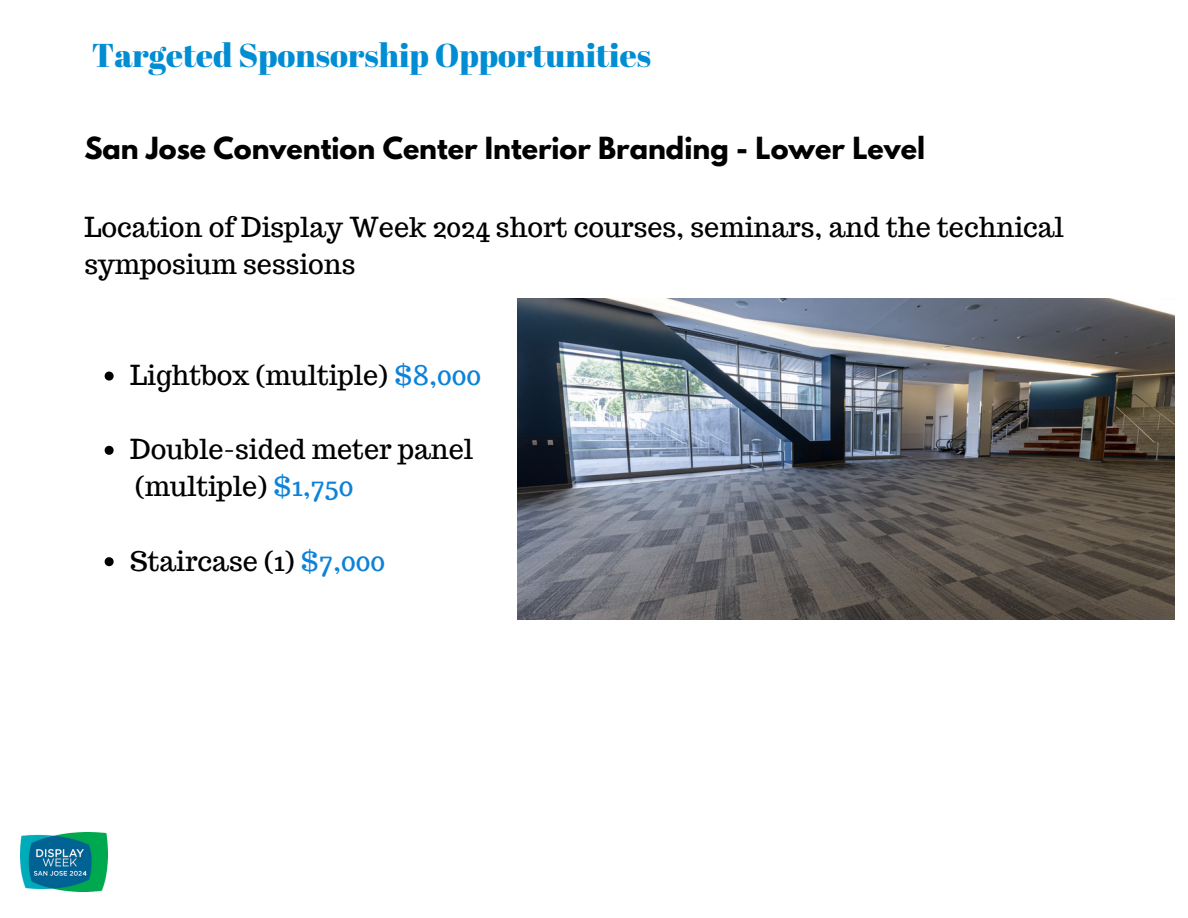
<style>
.page{position:relative;width:1188px;height:918px;background:#fff}
.page>*{position:absolute;margin:0;border:0;box-sizing:border-box;transform-origin:0 0}
.t1{font:33px "Abril Fatface";color:#008dd3}
.t2{font:27px/37.2px "Trocchi";color:#000}
.t3{font:700 27px "League Spartan";color:#000}
.s1{color:#0d82d9}
</style>
<div class="page">
<svg style="left:105px;top:372px;width:9px;height:9px"></svg>
<svg style="left:105px;top:446px;width:9px;height:9px"></svg>
<svg style="left:105px;top:557px;width:9px;height:9px"></svg>
<img style="left:21px;top:833px;width:86px;height:58px">
<img style="left:517px;top:299px;width:657px;height:320px">
<p class="t1" style="left:92px;top:32px;width:561px">Targeted Sponsorship Opportunities</p>
<p class="t3" style="left:84px;top:135px;width:842px">San Jose Convention Center Interior Branding - Lower Level</p>
<p class="t2" style="left:84px;top:208px;width:981px">Location of Display Week 2024 short courses, seminars, and the technical symposium sessions</p>
<p class="t2" style="left:130px;top:357px;width:353px">Lightbox (multiple) <span class="s1">$8,000</span></p>
<p class="t2" style="left:130px;top:431px;width:344px">Double-sided meter panel</p>
<p class="t2" style="left:135px;top:468px;width:220px">(multiple) <span class="s1">$1,750</span></p>
<p class="t2" style="left:130px;top:542px;width:256px">Staircase (1) <span class="s1">$7,000</span></p>
</div>
